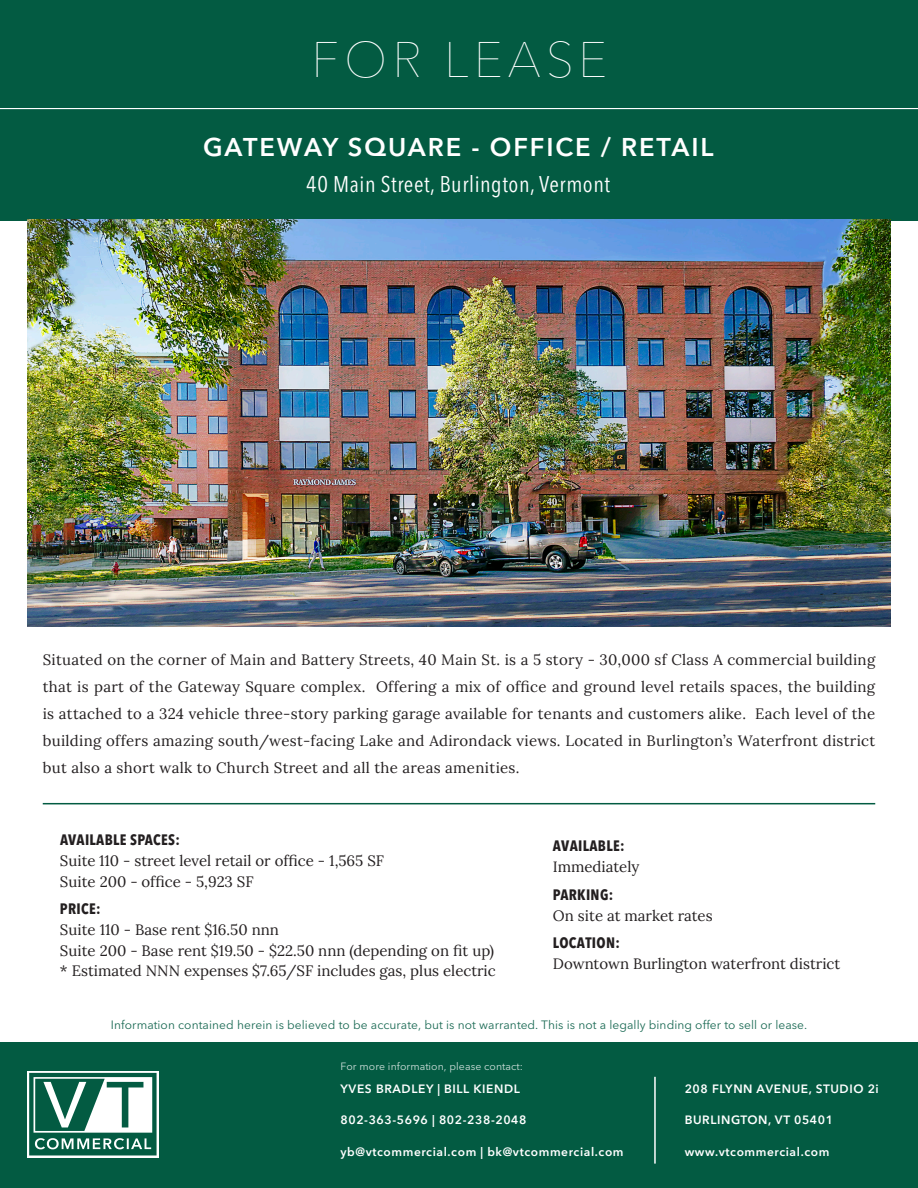
<style>
.page{position:relative;width:918px;height:1188px;background:#fff}
.page>*{position:absolute;margin:0;border:0;box-sizing:border-box;transform-origin:0 0}
.t1{font:100 49.5px "Avenir Next LT Pro";letter-spacing:.1em;color:#fff}
.t2{font:600 25.5px "Avenir Next LT Pro";letter-spacing:.075em;color:#fff}
.t3{font:condensed 22.5px "Avenir Next LT Pro";letter-spacing:.025em;color:#fff}
.t4{font:15px/27px "Lora";color:#231f20}
.t5{font:700 condensed 15px "Avenir Next LT Pro";letter-spacing:.02em;color:#231f20}
.t6{font:600 12px "Avenir Next LT Pro";letter-spacing:.05em;color:#fff}
.t7{font:12px "Avenir Next LT Pro";letter-spacing:.005em;color:#1c6b55}
.t8{font:10.5px "Avenir Next LT Pro";letter-spacing:.005em;color:#cdded9}
</style>
<div class="page">
<div style="left:0;top:0;width:918px;height:221px;background:#035b42"></div>
<img style="left:27px;top:219px;width:863px;height:408px">
<hr style="left:0;top:108px;width:918px;height:1px;background:#fff">
<div style="left:0;top:1042px;width:918px;height:146px;background:#035b42"></div>
<svg style="left:27px;top:1071px;width:132px;height:87px"></svg>
<svg style="left:29px;top:1073px;width:128px;height:82px"></svg>
<hr style="left:654px;top:1077px;width:2px;height:87px;background:#fff">
<hr style="left:43px;top:803px;width:832px;height:1px;background:#035b42">
<h1 class="t1" style="left:312px;top:17px;width:297px">FOR LEASE</h1>
<h2 class="t2" style="left:203px;top:132px;width:512px">GATEWAY SQUARE - OFFICE / RETAIL</h2>
<h3 class="t3" style="left:306px;top:171px;width:305px">40 Main Street, Burlington, Vermont</h3>
<p class="t4" style="left:43px;top:645px;width:834px;text-align:justify">Situated on the corner of Main and Battery Streets, 40 Main St. is a 5 story - 30,000 sf Class A commercial building that is part of the Gateway Square complex. Offering a mix of office and ground level retails spaces, the building is attached to a 324 vehicle three-story parking garage available for tenants and customers alike. Each level of the building offers amazing south/west-facing Lake and Adirondack views. Located in Burlington’s Waterfront district but also a short walk to Church Street and all the areas amenities.</p>
<p class="t5" style="left:60px;top:830px;width:121px">AVAILABLE SPACES:</p>
<p class="t4" style="left:60px;top:849px;width:326px;line-height:21px">Suite 110 - street level retail or office - 1,565 SF<br>Suite 200 - office - 5,923 SF</p>
<p class="t5" style="left:60px;top:900px;width:42px">PRICE:</p>
<p class="t4" style="left:60px;top:918px;width:437px;line-height:20.4px">Suite 110 - Base rent $16.50 nnn<br>Suite 200 - Base rent $19.50 - $22.50 nnn (depending on fit up) * Estimated NNN expenses $7.65/SF includes gas, plus electric</p>
<p class="t5" style="left:553px;top:837px;width:73px">AVAILABLE:</p>
<p class="t4" style="left:553px;top:853px;width:88px">Immediately</p>
<p class="t5" style="left:553px;top:885px;width:62px">PARKING:</p>
<p class="t4" style="left:553px;top:901px;width:161px">On site at market rates</p>
<p class="t5" style="left:553px;top:934px;width:69px">LOCATION:</p>
<p class="t4" style="left:553px;top:949px;width:289px">Downtown Burlington waterfront district</p>
<p class="t7" style="left:111px;top:1015px;width:698px">Information contained herein is believed to be accurate, but is not warranted. This is not a legally binding offer to sell or lease.</p>
<p class="t8" style="left:340px;top:1058px;width:184px">For more information, please contact:</p>
<p class="t6" style="left:340px;top:1081px;width:181px">YVES BRADLEY | BILL KIENDL</p>
<p class="t6" style="left:340px;top:1113px;width:188px">802-363-5696 | 802-238-2048</p>
<p class="t6" style="left:340px;top:1144px;width:285px">yb@vtcommercial.com | bk@vtcommercial.com</p>
<p class="t6" style="left:685px;top:1081px;width:196px">208 FLYNN AVENUE, STUDIO 2i</p>
<p class="t6" style="left:685px;top:1113px;width:150px">BURLINGTON, VT 05401</p>
<p class="t6" style="left:685px;top:1144px;width:146px">www.vtcommercial.com</p>
</div>
